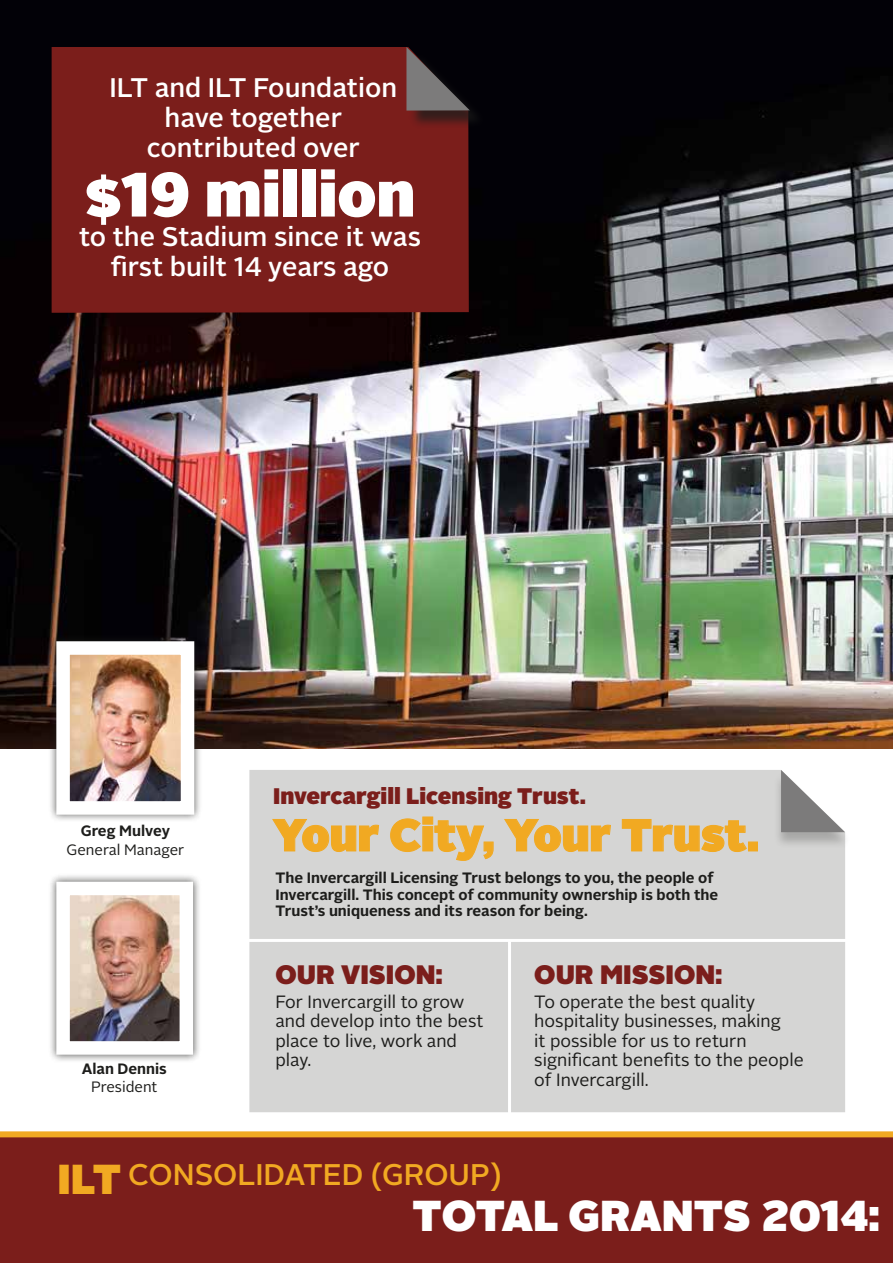
<style>
.page{position:relative;width:893px;height:1263px;background:#fff}
.page>*{position:absolute;margin:0;border:0;box-sizing:border-box;transform-origin:0 0}
.t1{font:900 62.55px "Alright Sans";color:#fff}
.t2{font:900 45px "Alright Sans";color:#f1a922}
.t3{font:900 43.2px "Alright Sans";color:#fff}
.t4{font:500 29.85px "Alright Sans";color:#f1a922}
.t5{font:500 26.85px/29.7px "Alright Sans";color:#fff;text-align:center}
.t6{font:900 26.7px "Alright Sans";color:#7b1e1b}
.t7{font:900 22.5px "Alright Sans";color:#7b1e1b}
.t8{font:17.85px/19.5px "Alright Sans";color:#1d1d1b}
.t9{font:700 15px/16.5px "Alright Sans";color:#1d1d1b}
.t10{font:15px "Alright Sans";color:#1d1d1b}
.s1{font-weight:900;font-size:41.85px}
</style>
<div class="page">
<img style="left:0;top:0;width:893px;height:749px">
<div style="left:0;top:1135px;width:893px;height:128px;background:#7b1e1b"></div>
<div style="left:48px;top:873px;width:153px;height:190px;background:#1d1d1b;opacity:.75"></div>
<img style="left:71px;top:897px;width:107px;height:143px">
<div style="left:56px;top:882px;width:137px;height:173px;border:14px solid #fff"></div>
<div style="left:48px;top:633px;width:155px;height:189px;background:#1d1d1b;opacity:.75"></div>
<img style="left:71px;top:656px;width:108px;height:144px">
<div style="left:56px;top:641px;width:138px;height:174px;border:14px solid #fff"></div>
<div style="left:249px;top:770px;width:596px;height:342px;background:#d5d5d4"></div>
<svg style="left:272px;top:819px;width:107px;height:33px;background:#d8cfbc"></svg>
<svg style="left:390px;top:816px;width:104px;height:45px;background:#d8cfbf"></svg>
<svg style="left:504px;top:819px;width:107px;height:33px;background:#d8cfbc"></svg>
<svg style="left:622px;top:819px;width:125px;height:33px;background:#d8ceba"></svg>
<div style="left:748px;top:842px;width:9px;height:9px;border:1px solid #f1a922"></div>
<div style="left:52px;top:47px;width:417px;height:266px;background:#7b1e1b"></div>
<div style="left:409px;top:51px;width:78px;height:78px;background:#1d1d1b;opacity:.75"></div>
<svg style="left:406px;top:47px;width:64px;height:64px;background:#403e40"></svg>
<div style="left:773px;top:772px;width:79px;height:77px;background:#1d1d1b;opacity:.25"></div>
<svg style="left:781px;top:770px;width:64px;height:62px"></svg>
<div style="left:0;top:1131px;width:893px;height:6px;background:#f1a922"></div>
<hr style="left:241px;top:939px;width:610px;height:3px;background:#fff">
<hr style="left:508px;top:941px;width:3px;height:176px;background:#fff">
<h3 class="t5" style="left:109px;top:73px;width:289px">ILT and ILT Foundation have together contributed over</h3>
<h1 class="t1" style="left:85px;top:149px;width:332px">$19 million</h1>
<h3 class="t5" style="left:79px;top:222px;width:344px">to the Stadium since it was first built 14 years ago</h3>
<p class="t9" style="left:81px;top:823px;width:91px">Greg Mulvey</p>
<p class="t10" style="left:67px;top:839px;width:119px">General Manager</p>
<p class="t9" style="left:82px;top:1061px;width:87px">Alan Dennis</p>
<p class="t10" style="left:91px;top:1077px;width:68px">President</p>
<p class="t7" style="left:273px;top:780px;width:314px">Invercargill Licensing Trust.</p>
<h2 class="t2" style="left:273px;top:802px;width:487px">Your City, Your Trust.</h2>
<p class="t9" style="left:275px;top:870px;width:444px">The Invercargill Licensing Trust belongs to you, the people of<br>Invercargill. This concept of community ownership is both the<br>Trust’s uniqueness and its reason for being.</p>
<h3 class="t6" style="left:275px;top:955px;width:169px">OUR VISION:</h3>
<p class="t8" style="left:275px;top:992px;width:209px">For Invercargill to grow and develop into the best place to live, work and play.</p>
<h3 class="t6" style="left:534px;top:955px;width:190px">OUR MISSION:</h3>
<p class="t8" style="left:534px;top:992px;width:271px">To operate the best quality hospitality businesses, making<br>it possible for us to return significant benefits to the people of Invercargill.</p>
<h3 class="t4" style="left:57px;top:1154px;width:446px"><span class="s1">ILT</span> CONSOLIDATED (GROUP)</h3>
<h3 class="t3" style="left:412px;top:1184px;width:469px">TOTAL GRANTS 2014:</h3>
</div>
